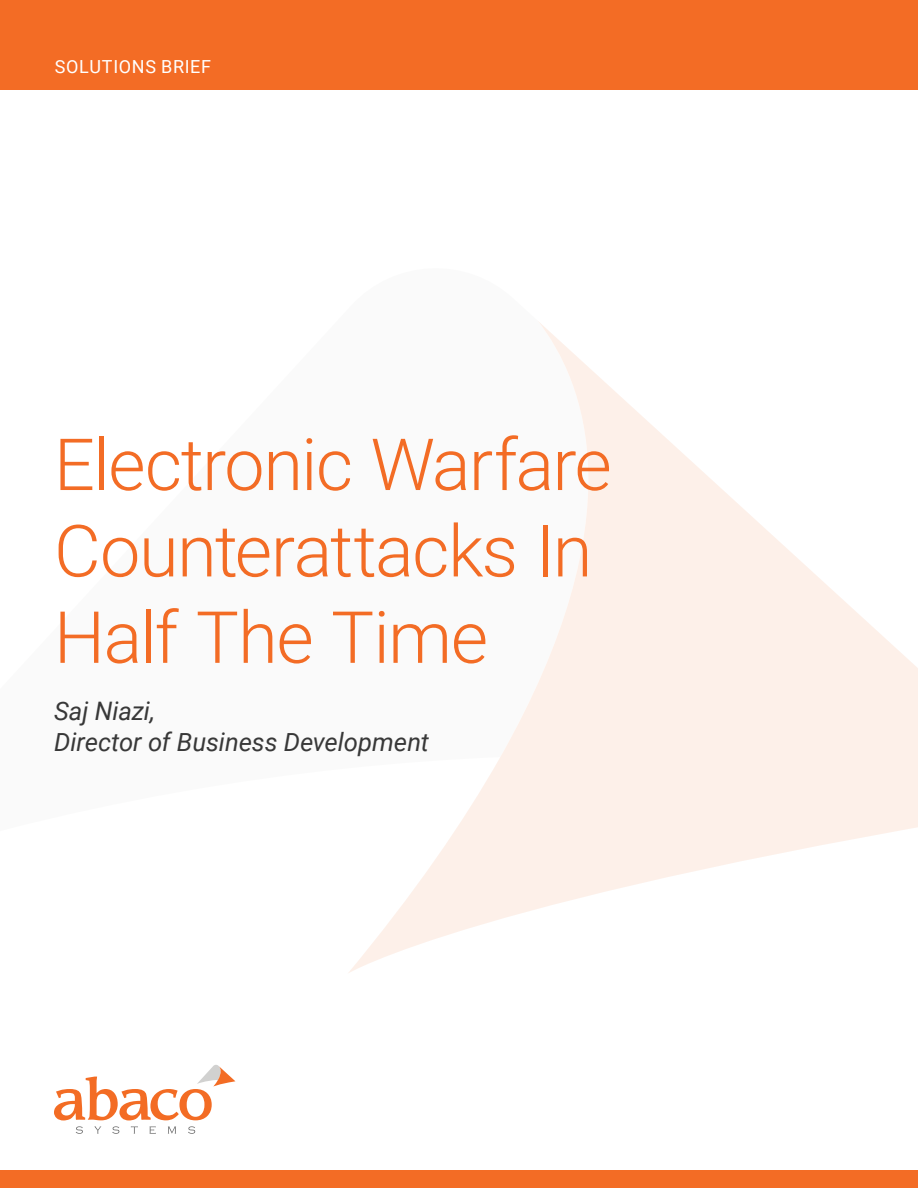
<style>
.page{position:relative;width:918px;height:1188px;background:#fff}
.page>*{position:absolute;margin:0;border:0;box-sizing:border-box;transform-origin:0 0}
.t1{font:300 72px/86.4px "Roboto";letter-spacing:-.02em;color:#f36c25}
.t2{font:italic 25.5px/30.6px "Roboto";color:#383838}
.t3{font:18px "Roboto";letter-spacing:.035em;color:#fff}
</style>
<div class="page">
<div style="left:0;top:1171px;width:918px;height:17px;background:#f36c25"></div>
<div style="left:0;top:0;width:918px;height:89px;background:#f36c25"></div>
<svg style="left:349px;top:322px;width:569px;height:651px"></svg>
<svg style="left:76px;top:1126px;width:7px;height:8px"></svg>
<svg style="left:95px;top:1127px;width:6px;height:7px"></svg>
<svg style="left:112px;top:1126px;width:7px;height:8px"></svg>
<svg style="left:131px;top:1126px;width:7px;height:8px"></svg>
<svg style="left:149px;top:1126px;width:7px;height:8px"></svg>
<svg style="left:168px;top:1127px;width:8px;height:7px"></svg>
<svg style="left:188px;top:1126px;width:7px;height:8px"></svg>
<svg style="left:54px;top:1065px;width:181px;height:55px"></svg>
<p class="t3" style="left:55px;top:54px;width:158px">SOLUTIONS BRIEF</p>
<p class="t1" style="left:54px;top:419px;width:559px">Electronic Warfare<br>Counterattacks In<br>Half The Time</p>
<p class="t2" style="left:54px;top:695px;width:377px">Saj Niazi,<br>Director of Business Development</p>
</div>
